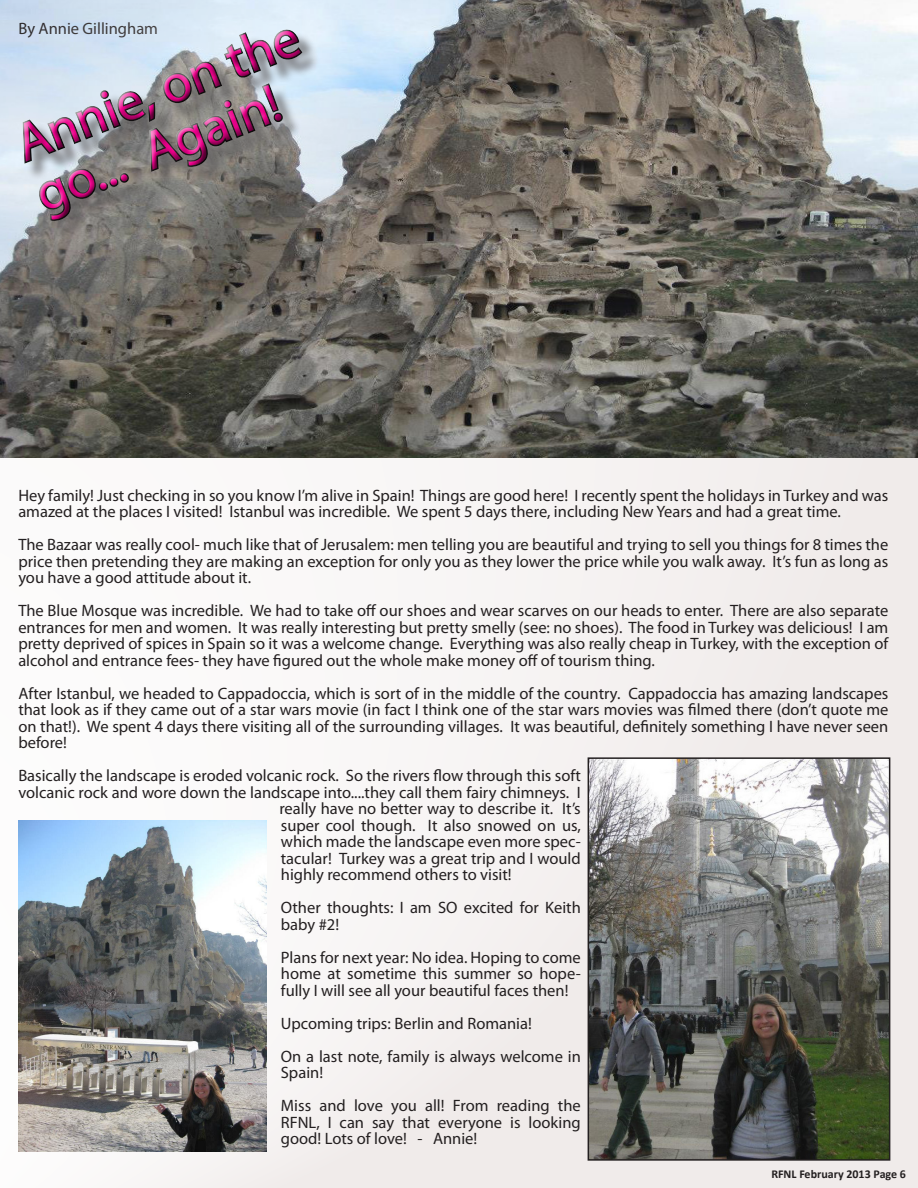
<style>
.page{position:relative;width:918px;height:1188px;background:#f7f4f3}
.page>*{position:absolute;margin:0;border:0;box-sizing:border-box;transform-origin:0 0}
.t1{font:54px/54.2px "Myriad Pro";color:#ed028c}
.base_paragraph{font:16.5px/16.5px "Myriad Pro";color:#231f20;text-align:justify}
.t2{font:700 12px "Calibri";color:#231f20}
</style>
<div class="page">
<img style="left:0;top:0;width:918px;height:458px">
<svg style="left:0;top:0;width:486px;height:382px;background:#757470"></svg>
<svg style="left:0;top:5px;width:342px;height:233px;background:#a1a7ac"></svg>
<img style="left:591px;top:760px;width:296px;height:398px">
<div style="left:588px;top:757px;width:302px;height:404px;border:2px solid #231f20"></div>
<img style="left:18px;top:821px;width:249px;height:331px">
<p class="base_paragraph" style="left:18px;top:20px;width:141px">By Annie Gillingham</p>
<h1 class="t1" style="left:8px;top:118px;width:302px;rotate:-21deg">Annie, on the go... Again!</h1>
<p class="base_paragraph" style="left:18px;top:486px;width:872px">Hey family! Just checking in so you know I’m alive in Spain! Things are good here! I recently spent the holidays in Turkey and was amazed at the places I visited! Istanbul was incredible. We spent 5 days there, including New Years and had a great time.</p>
<p class="base_paragraph" style="left:18px;top:536px;width:872px">The Bazaar was really cool- much like that of Jerusalem: men telling you are beautiful and trying to sell you things for 8 times the price then pretending they are making an exception for only you as they lower the price while you walk away. It’s fun as long as you have a good attitude about it.</p>
<p class="base_paragraph" style="left:18px;top:602px;width:872px">The Blue Mosque was incredible. We had to take off our shoes and wear scarves on our heads to enter. There are also separate entrances for men and women. It was really interesting but pretty smelly (see: no shoes). The food in Turkey was delicious! I am pretty deprived of spices in Spain so it was a welcome change. Everything was also really cheap in Turkey, with the exception of alcohol and entrance fees- they have figured out the whole make money off of tourism thing.</p>
<p class="base_paragraph" style="left:18px;top:684px;width:872px">After Istanbul, we headed to Cappadoccia, which is sort of in the middle of the country. Cappadoccia has amazing landscapes that look as if they came out of a star wars movie (in fact I think one of the star wars movies was filmed there (don’t quote me on that!). We spent 4 days there visiting all of the surrounding villages. It was beautiful, definitely something I have never seen before!</p>
<p class="base_paragraph" style="left:18px;top:767px;width:564px">Basically the landscape is eroded volcanic rock. So the rivers flow through this soft</p>
<p class="base_paragraph" style="left:18px;top:783px;width:564px">volcanic rock and wore down the landscape into....they call them fairy chimneys. I</p>
<p class="base_paragraph" style="left:279px;top:800px;width:303px">really have no better way to describe it. It’s</p>
<p class="base_paragraph" style="left:281px;top:816px;width:302px">super cool though. It also snowed on us,</p>
<p class="base_paragraph" style="left:281px;top:833px;width:301px">which made the landscape even more spec-</p>
<p class="base_paragraph" style="left:281px;top:849px;width:302px">tacular! Turkey was a great trip and I would</p>
<p class="base_paragraph" style="left:281px;top:866px;width:232px">highly recommend others to visit!</p>
<p class="base_paragraph" style="left:281px;top:899px;width:302px">Other thoughts: I am SO excited for Keith baby #2!</p>
<p class="base_paragraph" style="left:281px;top:948px;width:302px">Plans for next year: No idea. Hoping to come home at sometime this summer so hope&shy;fully I will see all your beautiful faces then!</p>
<p class="base_paragraph" style="left:281px;top:1014px;width:253px">Upcoming trips: Berlin and Romania!</p>
<p class="base_paragraph" style="left:281px;top:1047px;width:302px">On a last note, family is always welcome in<br>Spain!</p>
<p class="base_paragraph" style="left:281px;top:1097px;width:301px">Miss and love you all! From reading the RFNL, I can say that everyone is looking good! Lots of love! - Annie!</p>
<p class="t2" style="left:771px;top:1167px;width:136px">RFNL February 2013 Page 6</p>
</div>
